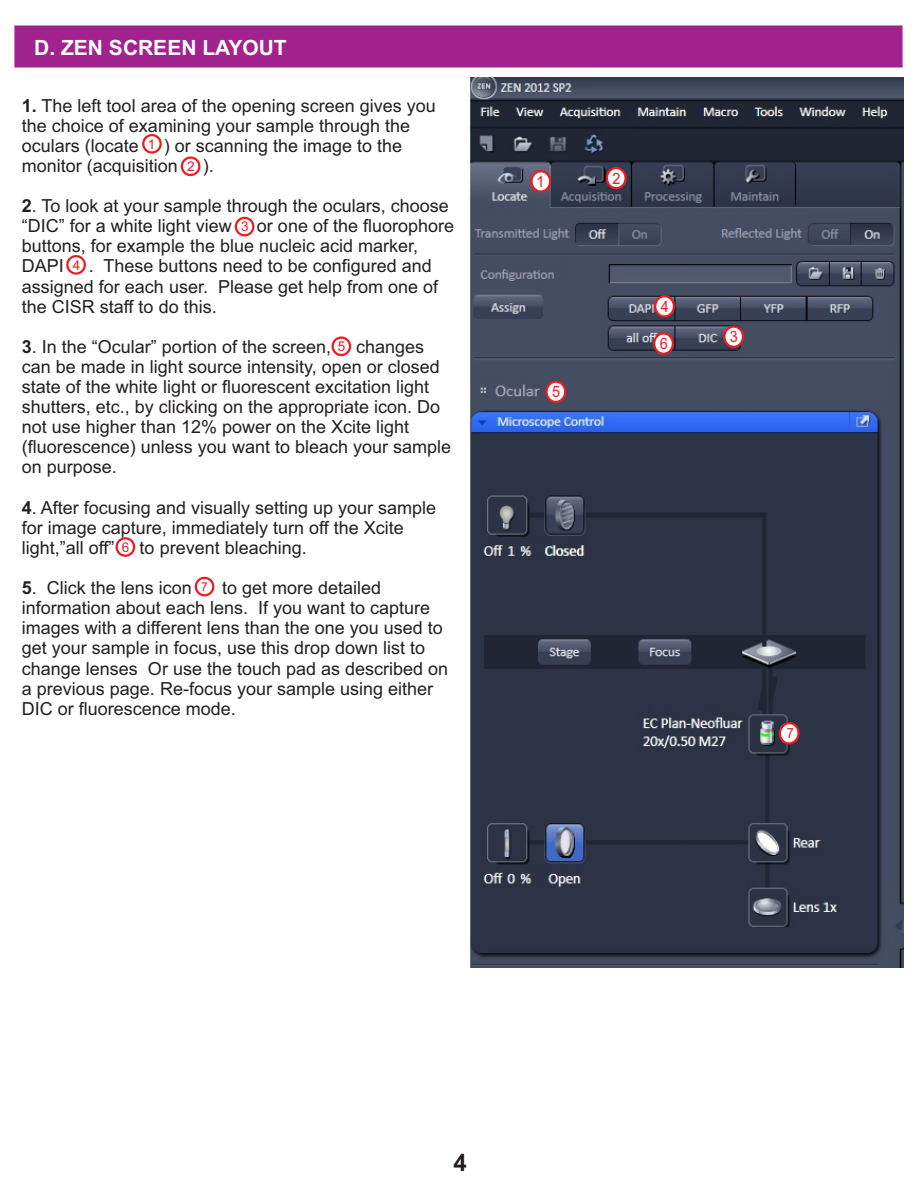
<style>
.page{position:relative;width:918px;height:1188px;background:#fff}
.page>*{position:absolute;margin:0;border:0;box-sizing:border-box;transform-origin:0 0}
.t1{font:700 24px "Arial";color:#231f20}
.t2{font:700 21px "Arial";color:#fff}
.t3{font:18px/20.1px "Arial";color:#231f20}
.t4{font:15.75px "Arial";color:#ed1c24;scale:.92 1}
.t5{font:13.95px "Arial";color:#ed1c24;scale:.92 1}
.t6{font:13.5px "Arial";color:#ed1c24}
.t7{font:12.15px "Arial";color:#ed1c24}
.s1{font-weight:700}
</style>
<div class="page">
<div style="left:14px;top:26px;width:889px;height:42px;background:#a3238e"></div>
<svg style="left:116px;top:537px;width:19px;height:20px"></svg>
<svg style="left:332px;top:336px;width:19px;height:20px"></svg>
<svg style="left:142px;top:134px;width:20px;height:20px"></svg>
<svg style="left:181px;top:156px;width:19px;height:20px"></svg>
<svg style="left:235px;top:217px;width:19px;height:19px"></svg>
<svg style="left:66px;top:255px;width:20px;height:20px"></svg>
<svg style="left:195px;top:577px;width:19px;height:19px"></svg>
<img style="left:470px;top:77px;width:434px;height:890px">
<svg style="left:545px;top:381px;width:21px;height:22px"></svg>
<svg style="left:653px;top:332px;width:21px;height:23px"></svg>
<svg style="left:723px;top:325px;width:21px;height:23px"></svg>
<svg style="left:606px;top:167px;width:21px;height:22px"></svg>
<svg style="left:530px;top:170px;width:21px;height:23px"></svg>
<svg style="left:654px;top:295px;width:21px;height:23px"></svg>
<svg style="left:779px;top:722px;width:21px;height:23px"></svg>
<p class="t2" style="left:34px;top:40px;width:254px">D. ZEN SCREEN LAYOUT</p>
<p class="t3" style="left:22px;top:97px;width:415px"><span class="s1">1.</span> The left tool area of the opening screen gives you the choice of examining your sample through the oculars (locate</p>
<p class="t3" style="left:22px;top:137px;width:382px;text-indent:142px">) or scanning the image to the monitor (acquisition</p>
<p class="t6" style="left:148px;top:139px;width:9px">1</p>
<p class="t3" style="left:203px;top:157px;width:12px">).</p>
<p class="t3" style="left:22px;top:197px;width:428px"><span class="s1">2</span>. To look at your sample through the oculars, choose “DIC” for a white light view</p>
<p class="t6" style="left:187px;top:161px;width:9px">2</p>
<p class="t3" style="left:22px;top:217px;width:434px;text-indent:235px">or one of the fluorophore buttons, for example the blue nucleic acid marker,<br>DAPI</p>
<p class="t6" style="left:241px;top:222px;width:9px">3</p>
<p class="t3" style="left:22px;top:258px;width:418px;text-indent:67px">. These buttons need to be configured and assigned for each user. Please get help from one of the CISR staff to do this.</p>
<p class="t3" style="left:22px;top:338px;width:311px"><span class="s1">3</span>. In the “Ocular” portion of the screen,</p>
<p class="t6" style="left:73px;top:260px;width:9px">4</p>
<p class="t3" style="left:22px;top:338px;width:431px;text-indent:334px">changes can be made in light source intensity, open or closed state of the white light or fluorescent excitation light shutters, etc., by clicking on the appropriate icon. Do not use higher than 12% power on the Xcite light (fluorescence) unless you want to bleach your sample on purpose.</p>
<p class="t3" style="left:22px;top:499px;width:416px"><span class="s1">4</span>. After focusing and visually setting up your sample for image capture, immediately turn off the Xcite light,”all off”</p>
<p class="t6" style="left:338px;top:341px;width:9px">5</p>
<p class="t3" style="left:140px;top:539px;width:169px">to prevent bleaching.</p>
<p class="t3" style="left:22px;top:579px;width:172px"><span class="s1">5</span>. Click the lens icon</p>
<p class="t6" style="left:122px;top:542px;width:9px">6</p>
<p class="t3" style="left:22px;top:579px;width:428px;text-indent:200px">to get more detailed information about each lens. If you want to capture images with a different lens than the one you used to get your sample in focus, use this drop down list to change lenses Or use the touch pad as described on a previous page. Re-focus your sample using either DIC or fluorescence mode.</p>
<p class="t7" style="left:201px;top:582px;width:8px">7</p>
<p class="t4" style="left:536px;top:176px;width:10px">1</p>
<p class="t4" style="left:613px;top:172px;width:10px">2</p>
<p class="t4" style="left:552px;top:386px;width:10px">5</p>
<p class="t4" style="left:661px;top:300px;width:10px">4</p>
<p class="t4" style="left:660px;top:338px;width:10px">6</p>
<p class="t4" style="left:730px;top:331px;width:10px">3</p>
<p class="t5" style="left:787px;top:728px;width:9px">7</p>
<h1 class="t1" style="left:453px;top:1154px;width:15px">4</h1>
</div>
